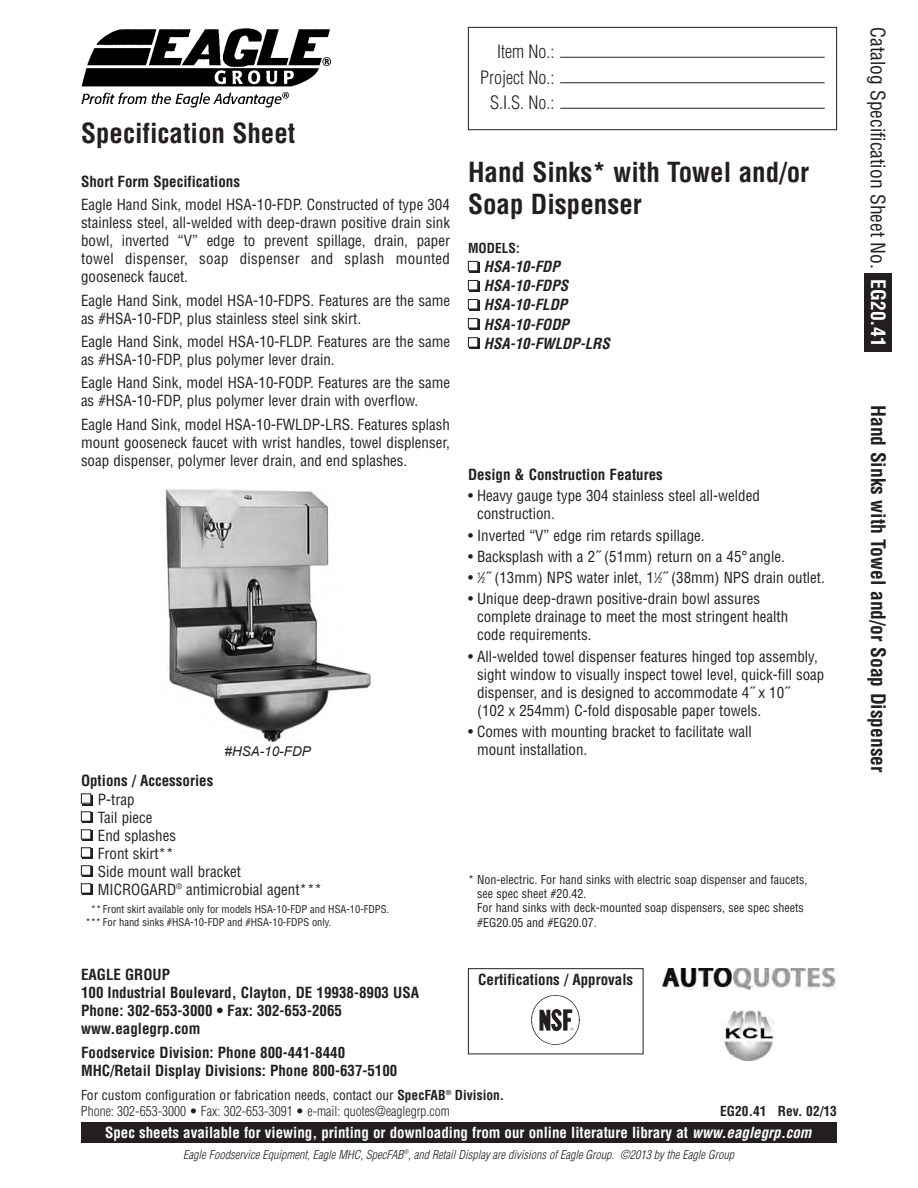
<style>
.page{position:relative;width:918px;height:1188px;background:#fff}
.page>*{position:absolute;margin:0;border:0;box-sizing:border-box;transform-origin:0 0}
.t1{font:700 condensed 27px/32.4px "Helvetica";color:#231f20}
.t2{font:700 condensed 19.5px "Helvetica";color:#231f20}
.t3{font:condensed 19.5px "Helvetica";color:#231f20}
.t4{font:300 condensed 18px/25.5px "Helvetica";color:#231f20;text-align:right}
.t5{font:condensed 15px/18px "Helvetica";color:#231f20}
.t6{font:700 condensed 15px/18px "Helvetica";color:#231f20}
.t7{font:700 condensed 15px "Helvetica";color:#fff}
.t8{font:italic 700 condensed 15px/19px "Helvetica";color:#231f20}
.t9{font:300 condensed 13.5px/16.2px "Helvetica";color:#231f20}
.t10{font:700 condensed 13.5px "Helvetica";color:#231f20}
.t11{font:italic 13.5px "Arial";color:#231f20}
.t12{font:condensed 12px/14.4px "Helvetica";color:#231f20}
.t13{font:italic 300 condensed 12px "Helvetica";color:#231f20}
.t14{font:condensed 10.5px/12.6px "Helvetica";color:#231f20}
.s1{font-size:7.5px}
.s2{font-weight:400}
.s3{font-weight:700}
.s4{font-style:italic}
.s5{font-weight:700;color:#fff}
</style>
<div class="page">
<div style="left:864px;top:274px;width:28px;height:78px;background:#231f20"></div>
<div style="left:468px;top:27px;width:369px;height:103px;border:1px solid #231f20"></div>
<hr style="left:560px;top:82px;width:265px;height:1px;background:#231f20">
<hr style="left:560px;top:57px;width:265px;height:1px;background:#231f20">
<hr style="left:560px;top:108px;width:265px;height:1px;background:#231f20">
<div style="left:81px;top:1122px;width:756px;height:21px;background:#231f20"></div>
<div style="left:470px;top:263px;width:10px;height:10px;background:#231f20"></div>
<div style="left:468px;top:261px;width:10px;height:10px;background:#fff"></div>
<div style="left:468px;top:261px;width:10px;height:10px;border:1px solid #231f20"></div>
<div style="left:470px;top:282px;width:10px;height:10px;background:#231f20"></div>
<div style="left:468px;top:280px;width:10px;height:10px;background:#fff"></div>
<div style="left:468px;top:280px;width:10px;height:10px;border:1px solid #231f20"></div>
<div style="left:470px;top:301px;width:10px;height:10px;background:#231f20"></div>
<div style="left:468px;top:300px;width:10px;height:9px;background:#fff"></div>
<div style="left:468px;top:299px;width:10px;height:10px;border:1px solid #231f20"></div>
<div style="left:470px;top:320px;width:10px;height:10px;background:#231f20"></div>
<div style="left:468px;top:319px;width:10px;height:9px;background:#fff"></div>
<div style="left:468px;top:318px;width:10px;height:10px;border:1px solid #231f20"></div>
<div style="left:470px;top:339px;width:10px;height:10px;background:#231f20"></div>
<div style="left:468px;top:338px;width:10px;height:9px;background:#fff"></div>
<div style="left:468px;top:337px;width:10px;height:10px;border:1px solid #231f20"></div>
<div style="left:82px;top:795px;width:11px;height:10px;background:#231f20"></div>
<div style="left:81px;top:794px;width:10px;height:9px;background:#fff"></div>
<div style="left:81px;top:793px;width:10px;height:11px;border:1px solid #231f20"></div>
<div style="left:82px;top:813px;width:11px;height:10px;background:#231f20"></div>
<div style="left:81px;top:812px;width:10px;height:9px;background:#fff"></div>
<div style="left:81px;top:811px;width:10px;height:11px;border:1px solid #231f20"></div>
<div style="left:82px;top:831px;width:11px;height:10px;background:#231f20"></div>
<div style="left:81px;top:830px;width:10px;height:9px;background:#fff"></div>
<div style="left:81px;top:829px;width:10px;height:11px;border:1px solid #231f20"></div>
<div style="left:82px;top:849px;width:11px;height:10px;background:#231f20"></div>
<div style="left:81px;top:848px;width:10px;height:9px;background:#fff"></div>
<div style="left:81px;top:847px;width:10px;height:11px;border:1px solid #231f20"></div>
<div style="left:82px;top:867px;width:11px;height:10px;background:#231f20"></div>
<div style="left:81px;top:866px;width:10px;height:9px;background:#fff"></div>
<div style="left:81px;top:865px;width:10px;height:11px;border:1px solid #231f20"></div>
<div style="left:82px;top:885px;width:11px;height:10px;background:#231f20"></div>
<div style="left:81px;top:884px;width:10px;height:9px;background:#fff"></div>
<div style="left:81px;top:883px;width:10px;height:11px;border:1px solid #231f20"></div>
<img style="left:724px;top:1011px;width:51px;height:49px">
<img style="left:662px;top:968px;width:175px;height:22px">
<div style="left:468px;top:968px;width:175px;height:86px;border:1px solid #231f20"></div>
<img style="left:531px;top:994px;width:50px;height:51px;border-radius:50%">
<img style="left:81px;top:28px;width:250px;height:79px">
<img style="left:165px;top:489px;width:206px;height:254px">
<h1 class="t1" style="left:81px;top:117px;width:216px">Specification Sheet</h1>
<p class="t6" style="left:81px;top:172px;width:161px">Short Form Specifications</p>
<p class="t5" style="left:81px;top:195px;width:371px;text-align:justify">Eagle Hand Sink, model HSA-10-FDP. Constructed of type 304 stainless steel, all-welded with deep-drawn positive drain sink bowl, inverted “V” edge to prevent spillage, drain, paper towel dispenser, soap dispenser and splash mounted gooseneck faucet.</p>
<p class="t5" style="left:81px;top:291px;width:371px">Eagle Hand Sink, model HSA-10-FDPS. Features are the same as #HSA-10-FDP, plus stainless steel sink skirt.</p>
<p class="t5" style="left:81px;top:332px;width:371px">Eagle Hand Sink, model HSA-10-FLDP. Features are the same as #HSA-10-FDP, plus polymer lever drain.</p>
<p class="t5" style="left:81px;top:374px;width:371px">Eagle Hand Sink, model HSA-10-FODP. Features are the same as #HSA-10-FDP, plus polymer lever drain with overflow.</p>
<p class="t5" style="left:81px;top:415px;width:371px;text-align:justify">Eagle Hand Sink, model HSA-10-FWLDP-LRS. Features splash mount gooseneck faucet with wrist handles, towel displenser, soap dispenser, polymer lever drain, and end splashes.</p>
<p class="t11" style="left:225px;top:742px;width:88px">#HSA-10-FDP</p>
<p class="t6" style="left:81px;top:771px;width:134px">Options / Accessories</p>
<p class="t5" style="left:98px;top:790px;width:226px">P-trap<br>Tail piece<br>End splashes<br>Front skirt**<br>Side mount wall bracket<br>MICROGARD<sup>®</sup> antimicrobial agent***</p>
<p class="t14" style="left:85px;top:903px;width:305px;text-indent:5px">** Front skirt available only for models HSA-10-FDP and HSA-10-FDPS. *** For hand sinks #HSA-10-FDP and #HSA-10-FDPS only.</p>
<p class="t6" style="left:81px;top:965px;width:340px">EAGLE GROUP<br>100 Industrial Boulevard, Clayton, DE 19938-8903 USA<br>Phone: 302-653-3000 • Fax: 302-653-2065 www.eaglegrp.com</p>
<p class="t6" style="left:81px;top:1044px;width:318px">Foodservice Division: Phone 800-441-8440<br>MHC/Retail Display Divisions: Phone 800-637-5100</p>
<p class="t4" style="left:480px;top:39px;width:76px">Item No.:<br>Project No.:<br>S.I.S. No.:</p>
<h1 class="t1" style="left:468px;top:156px;width:343px">Hand Sinks* with Towel and/or<br>Soap Dispenser</h1>
<p class="t10" style="left:468px;top:240px;width:53px">MODELS:</p>
<p class="t8" style="left:484px;top:257px;width:127px">HSA-10-FDP<br>HSA-10-FDPS<br>HSA-10-FLDP<br>HSA-10-FODP<br>HSA-10-FWLDP-LRS</p>
<p class="t6" style="left:468px;top:466px;width:196px">Design &amp; Construction Features</p>
<p class="t5" style="left:477px;top:487px;width:284px;text-indent:-9px">• Heavy gauge type 304 stainless steel all-welded construction.</p>
<p class="t5" style="left:468px;top:526px;width:238px">• Inverted “V” edge rim retards spillage.</p>
<p class="t5" style="left:468px;top:547px;width:318px">• Backsplash with a 2˝ (51mm) return on a 45° angle.</p>
<p class="t5" style="left:468px;top:568px;width:358px">• <sup>1</sup>⁄<span class="s1">2</span>˝ (13mm) NPS water inlet, 1<sup>1</sup>⁄<span class="s1">2</span>˝ (38mm) NPS drain outlet.</p>
<p class="t5" style="left:477px;top:590px;width:313px;text-indent:-9px">• Unique deep-drawn positive-drain bowl assures complete drainage to meet the most stringent health code requirements.</p>
<p class="t5" style="left:477px;top:647px;width:349px;text-indent:-9px">• All-welded towel dispenser features hinged top assembly, sight window to visually inspect towel level, quick-fill soap dispenser, and is designed to accommodate 4˝ x 10˝<br>(102 x 254mm) C-fold disposable paper towels.</p>
<p class="t5" style="left:477px;top:722px;width:276px;text-indent:-9px">• Comes with mounting bracket to facilitate wall mount installation.</p>
<p class="t12" style="left:477px;top:872px;width:332px;text-indent:-9px">* Non-electric. For hand sinks with electric soap dispenser and faucets, see spec sheet #20.42.<br>For hand sinks with deck-mounted soap dispensers, see spec sheets #EG20.05 and #EG20.07.</p>
<p class="t6" style="left:478px;top:970px;width:156px">Certifications / Approvals</p>
<p class="t9" style="left:81px;top:1087px;width:425px"><span class="s2">For custom configuration or fabrication needs, contact our</span> <span class="s3">SpecFAB</span><sup>®</sup> <span class="s3">Division.<br></span>Phone: 302-653-3000 • Fax: 302-653-3091 • e-mail: quotes@eaglegrp.com</p>
<p class="t10" style="left:720px;top:1103px;width:118px">EG20.41 Rev. 02/13</p>
<p class="t7" style="left:105px;top:1123px;width:708px">Spec sheets available for viewing, printing or downloading from our online literature library at <span class="s4">www.eaglegrp.com</span></p>
<p class="t13" style="left:183px;top:1147px;width:552px">Eagle Foodservice Equipment, Eagle MHC, SpecFAB<sup>®</sup>, and Retail Display are divisions of Eagle Group. ©2013 by the Eagle Group</p>
<h2 class="t3" style="left:890px;top:27px;width:321px;rotate:90deg">Catalog Specification Sheet No. <span class="s5">EG20.41</span></h2>
<h2 class="t2" style="left:890px;top:405px;width:369px;rotate:90deg">Hand Sinks with Towel and/or Soap Dispenser</h2>
</div>
